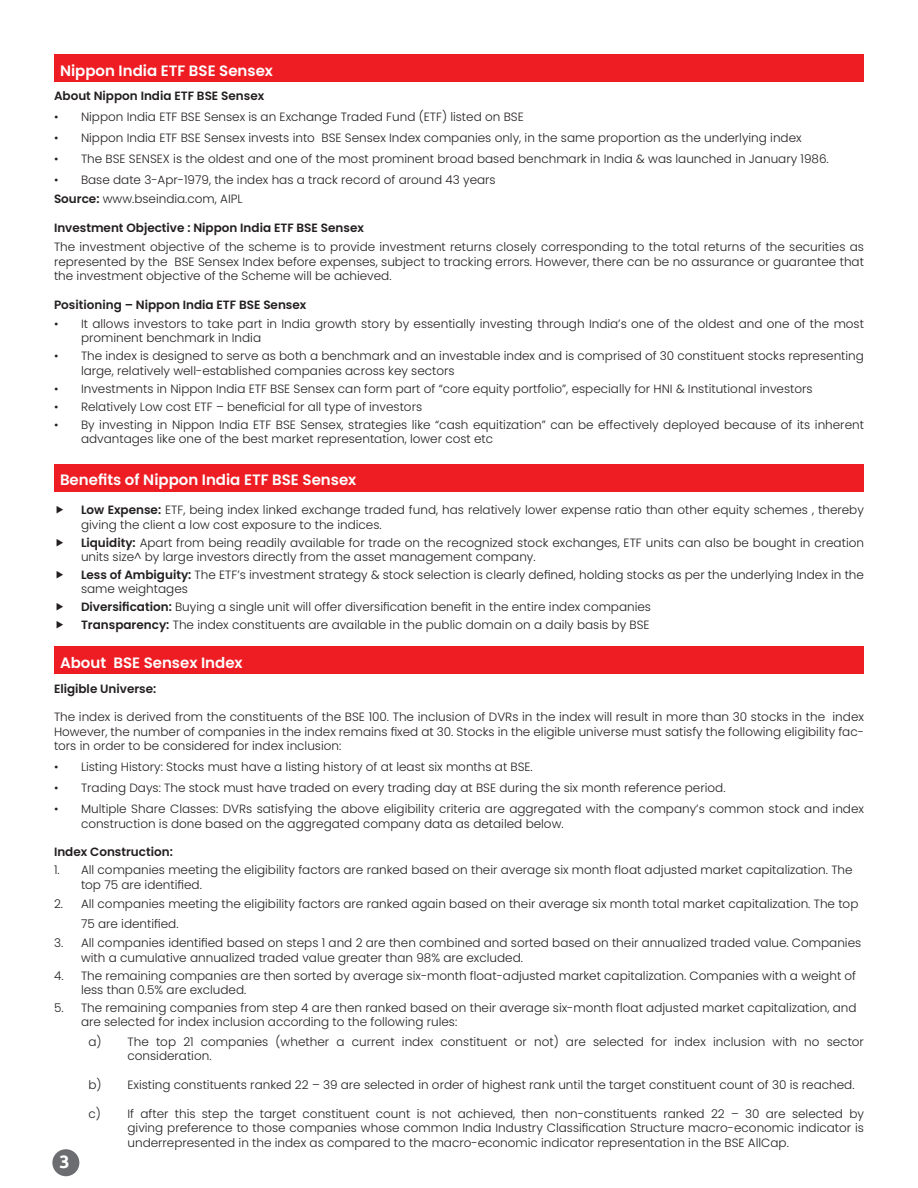
<style>
.page{position:relative;width:918px;height:1188px;background:#fff}
.page>*{position:absolute;margin:0;border:0;box-sizing:border-box;transform-origin:0 0}
.t1{font:700 18px "Ubuntu";color:#fff}
.t2{font:600 15px "Poppins";color:#fff}
.t3{font:300 12px/14.4px "Poppins";color:#231f20}
.t4{font:600 12px "Poppins";color:#231f20}
.s1{font-weight:600}
</style>
<div class="page">
<div style="left:52px;top:1149px;width:27px;height:27px;background:#6c6d70;border-radius:50%"></div>
<div style="left:54px;top:54px;width:810px;height:28px;background:#ee1d23"></div>
<div style="left:54px;top:464px;width:810px;height:27px;background:#ee1d23"></div>
<div style="left:54px;top:646px;width:810px;height:28px;background:#ee1d23"></div>
<p class="t2" style="left:60px;top:62px;width:215px">Nippon India ETF BSE Sensex</p>
<p class="t4" style="left:54px;top:89px;width:212px">About Nippon India ETF BSE Sensex</p>
<p class="t3" style="left:54px;top:109px;width:471px">• Nippon India ETF BSE Sensex is an Exchange Traded Fund (ETF) listed on BSE</p>
<p class="t3" style="left:54px;top:130px;width:749px">• Nippon India ETF BSE Sensex invests into BSE Sensex Index companies only, in the same proportion as the underlying index</p>
<p class="t3" style="left:54px;top:151px;width:776px">• The BSE SENSEX is the oldest and one of the most prominent broad based benchmark in India &amp; was launched in January 1986.</p>
<p class="t3" style="left:54px;top:172px;width:443px">• Base date 3-Apr-1979, the index has a track record of around 43 years</p>
<p class="t3" style="left:54px;top:192px;width:190px"><span class="s1">Source:</span> www.bseindia.com, AIPL</p>
<p class="t4" style="left:54px;top:221px;width:311px">Investment Objective : Nippon India ETF BSE Sensex</p>
<p class="t3" style="left:54px;top:240px;width:811px;text-align:justify">The investment objective of the scheme is to provide investment returns closely corresponding to the total returns of the securities as represented by the BSE Sensex Index before expenses, subject to tracking errors. However, there can be no assurance or guarantee that the investment objective of the Scheme will be achieved.</p>
<p class="t4" style="left:54px;top:297px;width:254px">Positioning – Nippon India ETF BSE Sensex</p>
<p class="t3" style="left:81px;top:317px;width:785px;text-indent:-27px">• It allows investors to take part in India growth story by essentially investing through India’s one of the oldest and one of the most prominent benchmark in India</p>
<p class="t3" style="left:81px;top:349px;width:784px;text-indent:-27px">• The index is designed to serve as both a benchmark and an investable index and is comprised of 30 constituent stocks representing large, relatively well-established companies across key sectors</p>
<p class="t3" style="left:54px;top:382px;width:760px">• Investments in Nippon India ETF BSE Sensex can form part of “core equity portfolio”, especially for HNI &amp; Institutional investors</p>
<p class="t3" style="left:54px;top:400px;width:370px">• Relatively Low cost ETF – beneficial for all type of investors</p>
<p class="t3" style="left:81px;top:418px;width:785px;text-indent:-27px">• By investing in Nippon India ETF BSE Sensex, strategies like “cash equitization” can be effectively deployed because of its inherent advantages like one of the best market representation, lower cost etc</p>
<p class="t2" style="left:60px;top:471px;width:298px">Benefits of Nippon India ETF BSE Sensex</p>
<p class="t3" style="left:81px;top:503px;width:784px"><span class="s1">Low Expense:</span> ETF, being index linked exchange traded fund, has relatively lower expense ratio than other equity schemes , thereby giving the client a low cost exposure to the indices.</p>
<p class="t3" style="left:81px;top:535px;width:785px"><span class="s1">Liquidity:</span> Apart from being readily available for trade on the recognized stock exchanges, ETF units can also be bought in creation units size^ by large investors directly from the asset management company.</p>
<p class="t3" style="left:81px;top:568px;width:785px"><span class="s1">Less of Ambiguity:</span> The ETF’s investment strategy &amp; stock selection is clearly defined, holding stocks as per the underlying Index in the same weightages</p>
<p class="t3" style="left:81px;top:600px;width:572px"><span class="s1">Diversification:</span> Buying a single unit will offer diversification benefit in the entire index companies</p>
<p class="t3" style="left:81px;top:618px;width:570px"><span class="s1">Transparency:</span> The index constituents are available in the public domain on a daily basis by BSE</p>
<p class="t2" style="left:60px;top:654px;width:184px">About BSE Sensex Index</p>
<p class="t4" style="left:54px;top:681px;width:104px">Eligible Universe:</p>
<p class="t3" style="left:54px;top:710px;width:812px;text-align:justify">The index is derived from the constituents of the BSE 100. The inclusion of DVRs in the index will result in more than 30 stocks in the index However, the number of companies in the index remains fixed at 30. Stocks in the eligible universe must satisfy the following eligibility fac&shy;tors in order to be considered for index inclusion:</p>
<p class="t3" style="left:54px;top:760px;width:480px">• Listing History: Stocks must have a listing history of at least six months at BSE.</p>
<p class="t3" style="left:54px;top:781px;width:673px">• Trading Days: The stock must have traded on every trading day at BSE during the six month reference period.</p>
<p class="t3" style="left:81px;top:802px;width:785px;text-indent:-27px">• Multiple Share Classes: DVRs satisfying the above eligibility criteria are aggregated with the company’s common stock and index construction is done based on the aggregated company data as detailed below.</p>
<p class="t4" style="left:54px;top:845px;width:120px">Index Construction:</p>
<p class="t3" style="left:81px;top:863px;width:773px;text-indent:-27px">1. All companies meeting the eligibility factors are ranked based on their average six month float adjusted market capitalization. The top 75 are identified.</p>
<p class="t3" style="left:81px;top:894px;width:779px;line-height:19.5px;text-indent:-27px">2. All companies meeting the eligibility factors are ranked again based on their average six month total market capitalization. The top<br>75 are identified.</p>
<p class="t3" style="left:81px;top:936px;width:782px;text-indent:-27px">3. All companies identified based on steps 1 and 2 are then combined and sorted based on their annualized traded value. Companies with a cumulative annualized traded value greater than 98% are excluded.</p>
<p class="t3" style="left:81px;top:968px;width:777px;text-indent:-27px">4. The remaining companies are then sorted by average six-month float-adjusted market capitalization. Companies with a weight of less than 0.5% are excluded.</p>
<p class="t3" style="left:81px;top:1001px;width:777px;text-indent:-27px">5. The remaining companies from step 4 are then ranked based on their average six-month float adjusted market capitalization, and are selected for index inclusion according to the following rules:</p>
<p class="t3" style="left:128px;top:1035px;width:738px;text-indent:-39px">a) The top 21 companies (whether a current index constituent or not) are selected for index inclusion with no sector consideration.</p>
<p class="t3" style="left:88px;top:1078px;width:768px">b) Existing constituents ranked 22 – 39 are selected in order of highest rank until the target constituent count of 30 is reached.</p>
<p class="t3" style="left:128px;top:1107px;width:738px;text-align:justify;text-indent:-39px">c) If after this step the target constituent count is not achieved, then non-constituents ranked 22 – 30 are selected by giving preference to those companies whose common India Industry Classification Structure macro-economic indicator is underrepresented in the index as compared to the macro-economic indicator representation in the BSE AllCap.</p>
<h1 class="t1" style="left:60px;top:1150px;width:12px">3</h1>
</div>
